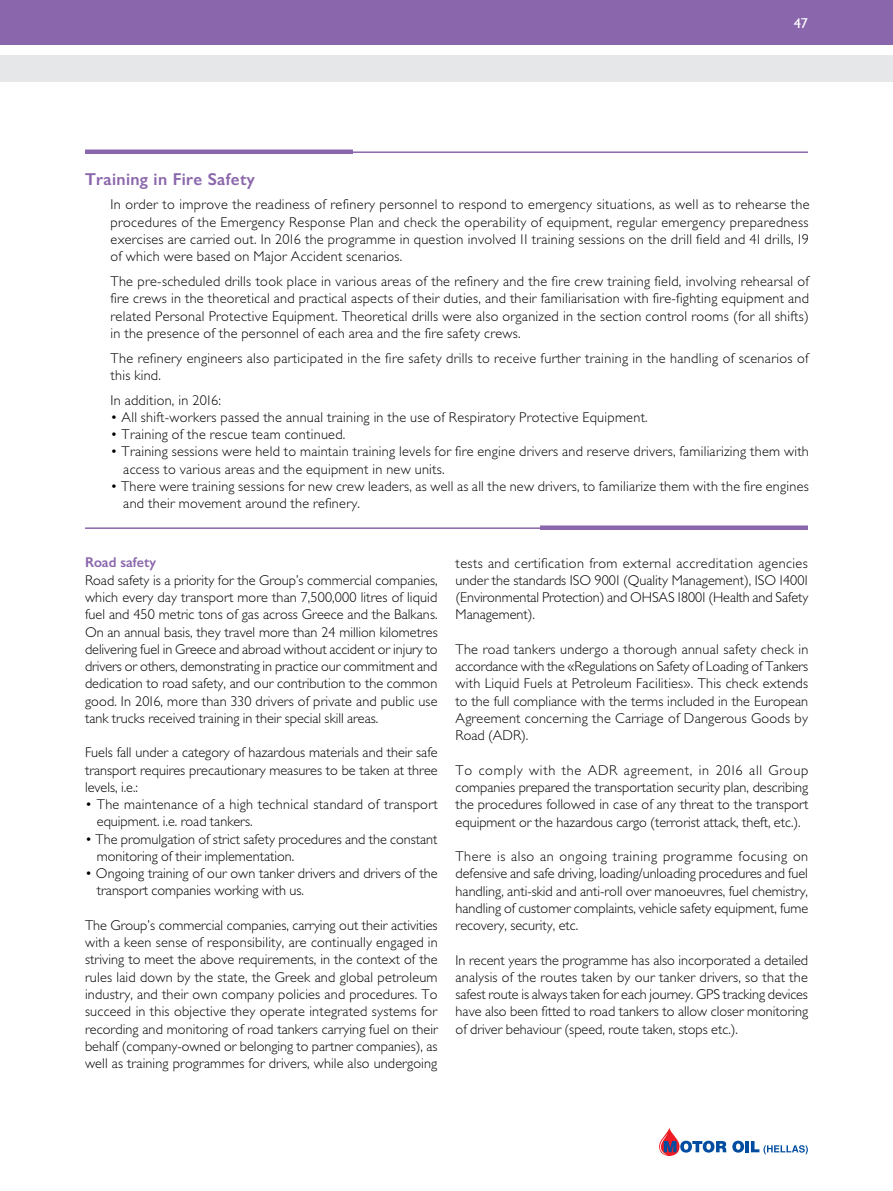
<style>
.page{position:relative;width:893px;height:1191px;background:#fff}
.page>*{position:absolute;margin:0;border:0;box-sizing:border-box;transform-origin:0 0}
.t1{font:17.25px "Gill Sans Hel Demi";letter-spacing:.02em;color:#8a66ac}
.t2{font:300 14.25px/17.2px "Gill Sans Hel";letter-spacing:.02em;color:#000;text-align:justify}
.t3{font:300 14.25px/17.2px "Gill Sans Hel";color:#000}
.t4{font:300 14.25px "Gill Sans Hel";letter-spacing:-.005em;color:#000}
.t5{font:14.25px "Gill Sans Hel Demi";color:#8a66ac}
.t6{font:14.25px "Gill Sans Hel";color:#fff}
</style>
<div class="page">
<div style="left:0;top:55px;width:893px;height:27px;background:#e6e7e8"></div>
<div style="left:0;top:0;width:893px;height:45px;background:#8a66ac"></div>
<svg style="left:659px;top:1127px;width:67px;height:29px"></svg>
<svg style="left:732px;top:1140px;width:12px;height:12px"></svg>
<hr style="left:745px;top:1141px;width:4px;height:11px;background:#034da1">
<svg style="left:751px;top:1141px;width:57px;height:13px"></svg>
<hr style="left:85px;top:151px;width:723px;height:2px;background:#8a66ac">
<div style="left:85px;top:149px;width:268px;height:5px;background:#8a66ac"></div>
<hr style="left:85px;top:527px;width:723px;height:2px;background:#8a66ac">
<div style="left:540px;top:525px;width:268px;height:5px;background:#8a66ac"></div>
<p class="t6" style="left:794px;top:15px;width:16px">47</p>
<p class="t1" style="left:85px;top:170px;width:171px">Training in Fire Safety</p>
<p class="t2" style="left:111px;top:196px;width:700px">I n order to improve the readiness of refinery personnel to respond to emergency situations, as well as to rehearse the procedures of the Emergency Response Plan and check the operability of equipment, regular emergency preparedness exercises are carried out. In 2016 the programme in question involved 11 training sessions on the drill field and 41 drills, 19 of which were based on Major Accident scenarios.</p>
<p class="t2" style="left:111px;top:273px;width:700px">The pre-scheduled drills took place in various areas of the refinery and the fire crew training field, involving rehearsal of fire crews in the theoretical and practical aspects of their duties, and their familiarisation with fire-fighting equipment and related Personal Protective Equipment. Theoretical drills were also organized in the section control rooms (for all shifts) in the presence of the personnel of each area and the fire safety crews.</p>
<p class="t2" style="left:111px;top:349px;width:699px">The refinery engineers also participated in the fire safety drills to receive further training in the handling of scenarios of this kind.</p>
<p class="t2" style="left:111px;top:391px;width:112px">In addition, in 2016:</p>
<p class="t2" style="left:111px;top:409px;width:539px">• All shift-workers passed the annual training in the use of Respiratory Protective Equipment.</p>
<p class="t2" style="left:111px;top:426px;width:236px">• Training of the rescue team continued.</p>
<p class="t2" style="left:123px;top:443px;width:687px;text-indent:-13px">• Training sessions were held to maintain training levels for fire engine drivers and reserve drivers, familiarizing them with access to various areas and the equipment in new units.</p>
<p class="t2" style="left:123px;top:478px;width:687px;text-indent:-13px">• There were training sessions for new crew leaders, as well as all the new drivers, to familiarize them with the fire engines and their movement around the refinery.</p>
<p class="t5" style="left:85px;top:555px;width:73px">Road safety</p>
<p class="t2" style="left:85px;top:571px;width:354px">Road safety is a priority for the Group’s commercial companies, which every day transport more than 7,500,000 litres of liquid fuel and 450 metric tons of gas across Greece and the Balkans.<br>On an annual basis, they travel more than 24 million kilometres delivering fuel in Greece and abroad without accident or injury to drivers or others, demonstrating in practice our commitment and dedication to road safety, and our contribution to the common good. In 2016, more than 330 drivers of private and public use tank trucks received training in their special skill areas.</p>
<p class="t2" style="left:85px;top:744px;width:354px">Fuels fall under a category of hazardous materials and their safe transport requires precautionary measures to be taken at three levels, i.e.:</p>
<p class="t2" style="left:97px;top:796px;width:342px;text-indent:-12px">• The maintenance of a high technical standard of transport equipment. i.e. road tankers.</p>
<p class="t3" style="left:97px;top:830px;width:342px;text-indent:-12px">• The promulgation of strict safety procedures and the constant monitoring of their implementation.</p>
<p class="t3" style="left:97px;top:865px;width:342px;text-indent:-12px">• Ongoing training of our own tanker drivers and drivers of the transport companies working with us.</p>
<p class="t2" style="left:85px;top:917px;width:355px">The Group’s commercial companies, carrying out their activities with a keen sense of responsibility, are continually engaged in striving to meet the above requirements, in the context of the rules laid down by the state, the Greek and global petroleum industry, and their own company policies and procedures. To succeed in this objective they operate integrated systems for recording and monitoring of road tankers carrying fuel on their behalf (company-owned or belonging to partner companies), as well as training programmes for drivers, while also undergoing</p>
<p class="t2" style="left:456px;top:554px;width:354px">tests and certification from external accreditation agencies under the standards ISO</p>
<p class="t3" style="left:595px;top:572px;width:168px">9001 (Quality Management), ISO</p>
<p class="t2" style="left:780px;top:572px;width:30px">14001</p>
<p class="t4" style="left:456px;top:590px;width:205px">(Environmental Protection) and OHSAS</p>
<p class="t4" style="left:677px;top:590px;width:132px">18001 (Health and Safety</p>
<p class="t2" style="left:456px;top:606px;width:81px">Management).</p>
<p class="t2" style="left:456px;top:641px;width:354px">The road tankers undergo a thorough annual safety check in accordance with the «Regulations on Safety of Loading of Tankers with Liquid Fuels at Petroleum Facilities». This check extends to the full compliance with the terms included in the European Agreement concerning the Carriage of Dangerous Goods by Road (ADR).</p>
<p class="t2" style="left:456px;top:761px;width:354px">To comply with the ADR agreement, in 2016 all Group companies prepared the transportation security plan, describing the procedures followed in case of any threat to the transport equipment or the hazardous cargo (terrorist attack, theft, etc.).</p>
<p class="t2" style="left:456px;top:848px;width:354px">There is also an ongoing training programme focusing on defensive and safe driving, loading/unloading procedures and fuel handling, anti-skid and anti-roll over manoeuvres, fuel chemistry, handling of customer complaints, vehicle safety equipment, fume recovery, security, etc.</p>
<p class="t2" style="left:456px;top:951px;width:354px">I n recent years the programme has also incorporated a detailed analysis of the routes taken by our tanker drivers, so that the safest route is always taken for each journey. GPS tracking devices have also been fitted to road tankers to allow closer monitoring of driver behaviour (speed, route taken, stops etc.).</p>
</div>
